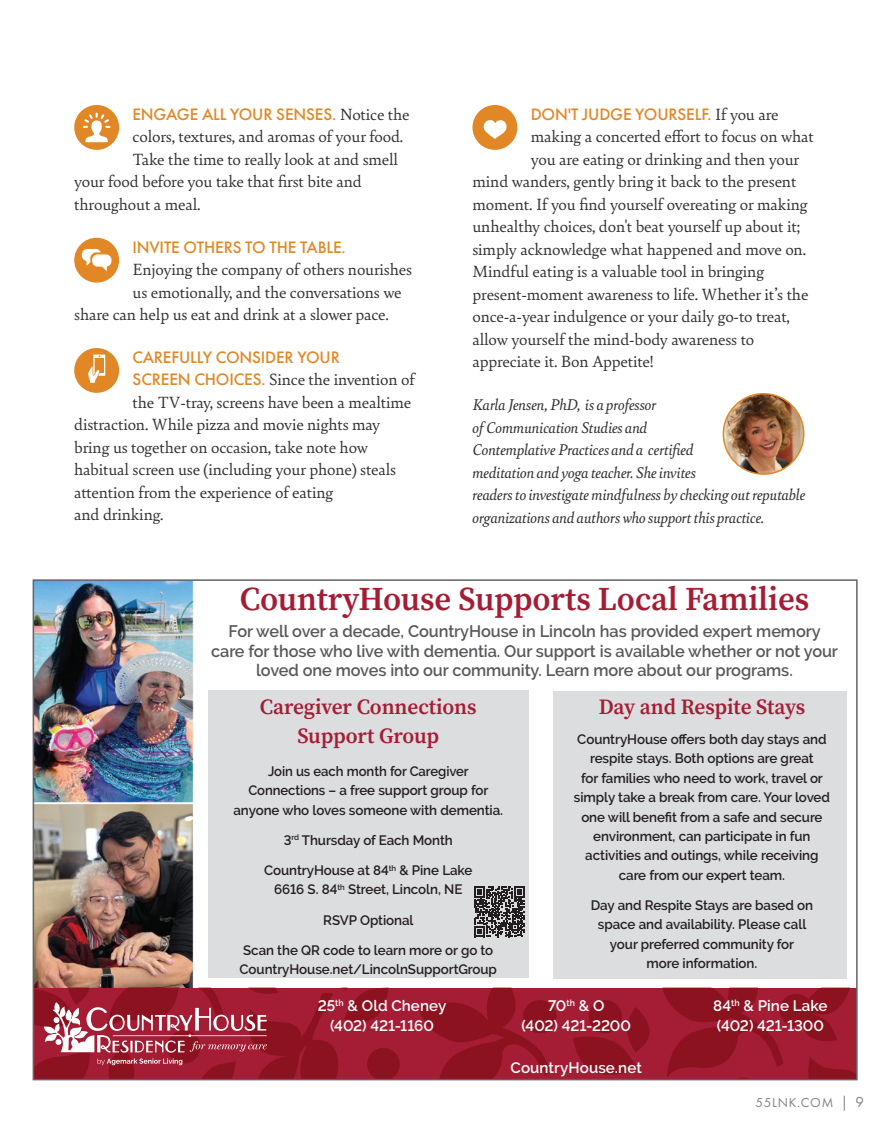
<style>
.page{position:relative;width:891px;height:1134px;background:#fff}
.page>*{position:absolute;margin:0;border:0;box-sizing:border-box;transform-origin:0 0}
.t1{font:33.3px "Source Serif Variable";letter-spacing:-.005em;color:#a51d35}
.t2{font:21.75px/29px "Source Serif Variable";letter-spacing:-.005em;color:#a51d35;text-align:center}
.t3{font:17.25px "Bely";letter-spacing:-.01em;color:#312f30}
.t4{font:500 17.25px "Futura PT";letter-spacing:-.01em;color:#e28726}
.t5{font:600 16.65px/19.6px "Raleway";letter-spacing:-.005em;color:#57585a;text-align:center}
.t6{font:italic 16.5px/22.5px "Bely";letter-spacing:-.01em;color:#312f30}
.t7{font:600 15.15px/19.6px "Raleway";color:#fff;text-align:center}
.t8{font:600 13.65px/19.4px "Raleway";letter-spacing:-.005em;color:#231f20;text-align:center}
.t9{font:600 13.65px/19.4px "Raleway";letter-spacing:-.005em;color:#231f20;text-align:center;scale:.96 1}
.t10{font:13.5px "Futura PT";letter-spacing:.05em;color:#808285}
.s1{font-family:"Bely";font-weight:400;color:#312f30}
.s2{font-family:"Futura PT";font-weight:500;color:#e28726}
.s3{font-size:15px}
</style>
<div class="page">
<img style="left:36px;top:582px;width:819px;height:495px">
<div style="left:74px;top:105px;width:45px;height:45px;background:#e28726;border-radius:50%"></div>
<svg style="left:83px;top:113px;width:27px;height:29px"></svg>
<div style="left:74px;top:238px;width:45px;height:45px;background:#e28726;border-radius:50%"></div>
<svg style="left:92px;top:254px;width:20px;height:13px"></svg>
<svg style="left:82px;top:249px;width:25px;height:22px"></svg>
<div style="left:74px;top:348px;width:45px;height:45px;background:#e28726;border-radius:50%"></div>
<svg style="left:88px;top:355px;width:17px;height:28px"></svg>
<div style="left:472px;top:105px;width:45px;height:45px;background:#e28726;border-radius:50%"></div>
<svg style="left:483px;top:120px;width:24px;height:19px"></svg>
<img style="left:723px;top:394px;width:81px;height:80px;border-radius:40px">
<div style="left:723px;top:393px;width:81px;height:82px;border:2px solid #e28726;border-radius:50%"></div>
<p class="t4" style="left:132px;top:104px;width:279px">ENGAGE ALL YOUR SENSES. <span class="s1">Notice the</span></p>
<p class="t3" style="left:133px;top:124px;width:272px">colors, textures, and aromas of your food.</p>
<p class="t3" style="left:133px;top:147px;width:267px">Take the time to really look at and smell</p>
<p class="t3" style="left:74px;top:169px;width:289px">your food before you take that first bite and</p>
<p class="t3" style="left:74px;top:192px;width:128px">throughout a meal.</p>
<p class="t4" style="left:132px;top:236px;width:215px">INVITE OTHERS TO THE TABLE.</p>
<p class="t3" style="left:133px;top:257px;width:281px">Enjoying the company of others nourishes</p>
<p class="t3" style="left:133px;top:280px;width:271px">us emotionally, and the conversations we</p>
<p class="t3" style="left:74px;top:302px;width:316px">share can help us eat and drink at a slower pace.</p>
<p class="t4" style="left:132px;top:347px;width:209px">CAREFULLY CONSIDER YOUR</p>
<p class="t3" style="left:133px;top:367px;width:284px"><span class="s2">SCREEN CHOICES.</span> Since the invention of</p>
<p class="t3" style="left:133px;top:390px;width:280px">the TV-tray, screens have been a mealtime</p>
<p class="t3" style="left:74px;top:412px;width:308px">distraction. While pizza and movie nights may</p>
<p class="t3" style="left:74px;top:435px;width:295px">bring us together on occasion, take note how</p>
<p class="t3" style="left:74px;top:457px;width:323px">habitual screen use (including your phone) steals</p>
<p class="t3" style="left:74px;top:480px;width:261px">attention from the experience of eating</p>
<p class="t3" style="left:74px;top:502px;width:91px">and drinking.</p>
<p class="t4" style="left:531px;top:104px;width:249px">DON'T JUDGE YOURSELF. <span class="s1">If you are</span></p>
<p class="t3" style="left:531px;top:124px;width:285px">making a concerted effort to focus on what</p>
<p class="t3" style="left:531px;top:147px;width:270px">you are eating or drinking and then your</p>
<p class="t3" style="left:472px;top:169px;width:326px">mind wanders, gently bring it back to the present</p>
<p class="t3" style="left:472px;top:192px;width:337px">moment. If you find yourself overeating or making</p>
<p class="t3" style="left:472px;top:214px;width:329px">unhealthy choices, don't beat yourself up about it;</p>
<p class="t3" style="left:472px;top:237px;width:335px">simply acknowledge what happened and move on.</p>
<p class="t3" style="left:472px;top:259px;width:293px">Mindful eating is a valuable tool in bringing</p>
<p class="t3" style="left:472px;top:282px;width:337px">present-moment awareness to life. Whether it’s the</p>
<p class="t3" style="left:472px;top:304px;width:319px">once-a-year indulgence or your daily go-to treat,</p>
<p class="t3" style="left:472px;top:327px;width:283px">allow yourself the mind-body awareness to</p>
<p class="t3" style="left:472px;top:349px;width:183px">appreciate it. Bon Appetite!</p>
<p class="t6" style="left:472px;top:392px;width:335px">Karla Jensen, PhD, is a professor<br>of Communication Studies and<br>Contemplative Practices and a certified<br>meditation and yoga teacher. She invites<br>readers to investigate mindfulness by checking out reputable organizations and authors who support this practice.</p>
<h1 class="t1" style="left:240px;top:577px;width:571px">CountryHouse Supports Local Families</h1>
<p class="t5" style="left:211px;top:621px;width:628px">For well over a decade, CountryHouse in Lincoln has provided expert memory care for those who live with dementia. Our support is available whether or not your loved one moves into our community. Learn more about our programs.</p>
<p class="t2" style="left:260px;top:692px;width:218px">Caregiver Connections<br>Support Group</p>
<p class="t9" style="left:234px;top:761px;width:282px">Join us each month for Caregiver<br>Connections – a free support group for anyone who loves someone with dementia.</p>
<p class="t8" style="left:284px;top:830px;width:171px">3<sup>rd</sup> Thursday of Each Month</p>
<p class="t8" style="left:264px;top:861px;width:210px">CountryHouse at 84<sup>th</sup> &amp; Pine Lake<br>6616 S. 84<sup>th</sup> Street, Lincoln, NE</p>
<p class="t8" style="left:323px;top:910px;width:92px">RSVP Optional</p>
<p class="t8" style="left:240px;top:941px;width:259px;text-align:left">Scan the QR code to learn more or go to<br>CountryHouse.net/LincolnSupportGroup</p>
<p class="t2" style="left:599px;top:692px;width:208px">Day and Respite Stays</p>
<p class="t8" style="left:574px;top:730px;width:258px">CountryHouse offers both day stays and respite stays. Both options are great<br>for families who need to work, travel or simply take a break from care. Your loved one will benefit from a safe and secure environment, can participate in fun activities and outings, while receiving care from our expert team.</p>
<p class="t8" style="left:591px;top:895px;width:224px">Day and Respite Stays are based on space and availability. Please call your preferred community for<br>more information.</p>
<p class="t7" style="left:318px;top:996px;width:130px">25<sup>th</sup> &amp; Old Cheney (402) 421-1160</p>
<p class="t7" style="left:521px;top:996px;width:111px">70<sup>th</sup> &amp; O<br>(402) 421-2200</p>
<p class="t7" style="left:511px;top:1058px;width:133px">CountryHouse.net</p>
<p class="t7" style="left:713px;top:996px;width:116px;text-align:left">84<sup>th</sup> &amp; Pine Lake (402) 421-1300</p>
<p class="t10" style="left:756px;top:1094px;width:110px">55LNK.COM <span class="s3">| 9</span></p>
</div>
